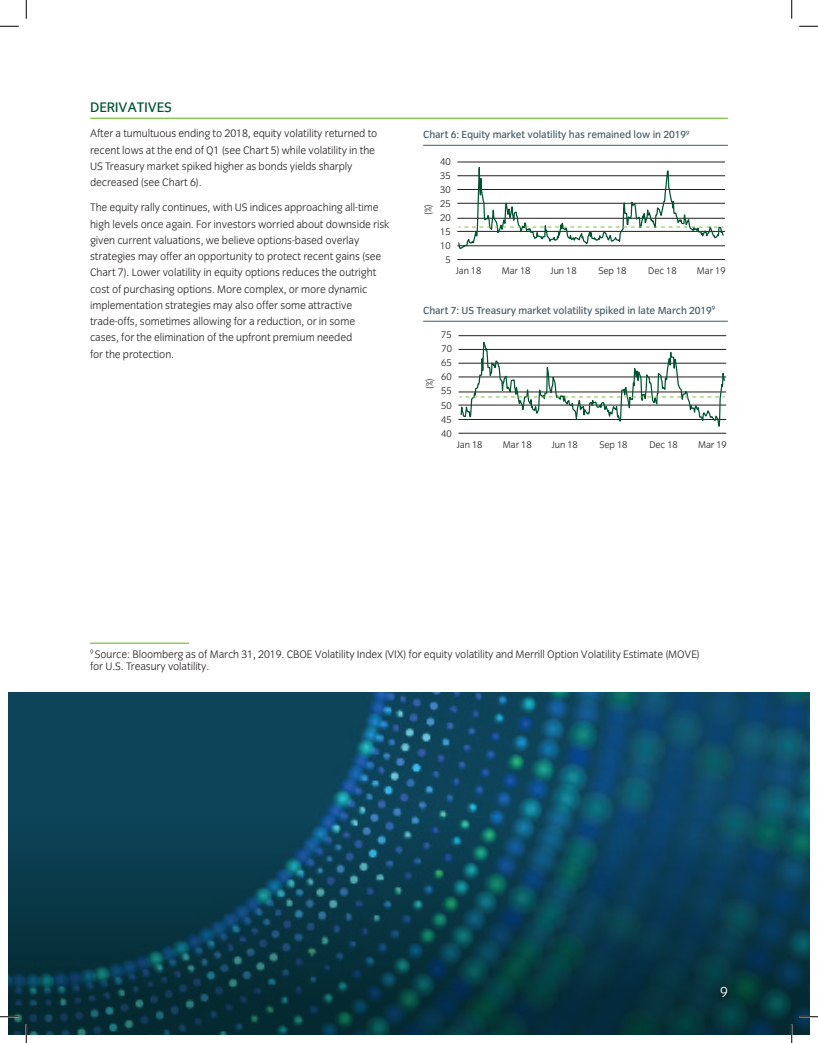
<style>
.page{position:relative;width:818px;height:1043px;background:#fff}
.page>*{position:absolute;margin:0;border:0;box-sizing:border-box;transform-origin:0 0}
._7__Page_Numbers_Le{font:15px "Congress Sans Light Std";color:#fff}
._5__Sub_heading_DGr{font:14.38px "Congress Sans Std";letter-spacing:-.01em;color:#005431}
._8__Black_Body_txt{font:11.25px/16.2px "Congress Sans Light Std";letter-spacing:-.01em;color:#231f20}
._12__Disclaimer_tex{font:11.25px/11.9px "Congress Sans Light Std";letter-spacing:-.01em;color:#231f20}
._10__Chart_Titles{font:10.62px "Congress Sans Std";letter-spacing:-.01em;color:#405968}
.t1{font:10px "Congress Sans Light Std";letter-spacing:-.01em;color:#231f20}
</style>
<div class="page">
<hr style="left:90px;top:118px;width:637px;height:1px;background:#79c142">
<hr style="left:423px;top:145px;width:304px;height:1px;background:#405968">
<hr style="left:423px;top:321px;width:304px;height:1px;background:#405968">
<hr style="left:457px;top:231px;width:268px;height:1px;background:#231f20">
<hr style="left:457px;top:203px;width:268px;height:1px;background:#231f20">
<hr style="left:457px;top:175px;width:268px;height:1px;background:#231f20">
<hr style="left:457px;top:245px;width:268px;height:1px;background:#231f20">
<hr style="left:457px;top:259px;width:268px;height:1px;background:#231f20">
<hr style="left:457px;top:162px;width:268px;height:1px;background:#231f20">
<hr style="left:457px;top:218px;width:268px;height:1px;background:#231f20">
<hr style="left:457px;top:189px;width:268px;height:1px;background:#231f20">
<svg style="left:457px;top:144px;width:267px;height:105px"></svg>
<hr style="left:458px;top:405px;width:268px;height:1px;background:#231f20">
<hr style="left:458px;top:377px;width:268px;height:1px;background:#231f20">
<hr style="left:458px;top:349px;width:268px;height:1px;background:#231f20">
<hr style="left:458px;top:419px;width:268px;height:1px;background:#231f20">
<hr style="left:458px;top:433px;width:268px;height:1px;background:#231f20">
<hr style="left:458px;top:335px;width:268px;height:1px;background:#231f20">
<hr style="left:458px;top:392px;width:268px;height:1px;background:#231f20">
<hr style="left:458px;top:363px;width:268px;height:1px;background:#231f20">
<svg style="left:460px;top:335px;width:265px;height:99px"></svg>
<svg style="left:9px;top:693px;width:800px;height:341px;background:#0b4155"></svg>
<hr style="left:90px;top:642px;width:99px;height:2px;background:#79c142">
<svg style="left:0;top:25px;width:19px;height:2px"></svg>
<svg style="left:799px;top:25px;width:19px;height:2px"></svg>
<svg style="left:0;top:1015px;width:19px;height:2px"></svg>
<svg style="left:799px;top:1015px;width:19px;height:2px"></svg>
<svg style="left:25px;top:0;width:2px;height:19px"></svg>
<svg style="left:25px;top:1024px;width:2px;height:18px"></svg>
<svg style="left:791px;top:0;width:1px;height:19px"></svg>
<svg style="left:790px;top:1024px;width:2px;height:18px"></svg>
<p class="_5__Sub_heading_DGr" style="left:90px;top:100px;width:83px">DERIVATIVES</p>
<p class="_8__Black_Body_txt" style="left:90px;top:126px;width:289px">After a tumultuous ending to 2018, equity volatility returned to recent lows at the end of Q1 (see Chart 5) while volatility in the US Treasury market spiked higher as bonds yields sharply decreased (see Chart 6).</p>
<p class="_8__Black_Body_txt" style="left:90px;top:200px;width:301px">The equity rally continues, with US indices approaching all-time high levels once again. For investors worried about downside risk given current valuations, we believe options-based overlay strategies may offer an opportunity to protect recent gains (see Chart 7). Lower volatility in equity options reduces the outright cost of purchasing options. More complex, or more dynamic implementation strategies may also offer some attractive trade-offs, sometimes allowing for a reduction, or in some<br>cases, for the elimination of the upfront premium needed<br>for the protection.</p>
<p class="_10__Chart_Titles" style="left:423px;top:129px;width:268px">Chart 6: Equity market volatility has remained low in 2019<sup>9</sup></p>
<p class="t1" style="left:440px;top:156px;width:12px">40</p>
<p class="t1" style="left:440px;top:170px;width:12px">35</p>
<p class="t1" style="left:440px;top:184px;width:12px">30</p>
<p class="t1" style="left:440px;top:198px;width:12px">25</p>
<p class="t1" style="left:423px;top:215px;width:12px;rotate:-90deg">(%)</p>
<p class="t1" style="left:440px;top:212px;width:12px">20</p>
<p class="t1" style="left:440px;top:226px;width:12px">15</p>
<p class="t1" style="left:440px;top:240px;width:12px">10</p>
<p class="t1" style="left:445px;top:254px;width:7px">5</p>
<p class="t1" style="left:456px;top:265px;width:27px">Jan 18</p>
<p class="t1" style="left:697px;top:265px;width:30px">Mar 19</p>
<p class="t1" style="left:501px;top:265px;width:30px">Mar 18</p>
<p class="t1" style="left:550px;top:265px;width:27px">Jun 18</p>
<p class="t1" style="left:598px;top:265px;width:29px">Sep 18</p>
<p class="t1" style="left:648px;top:265px;width:30px">Dec 18</p>
<p class="_10__Chart_Titles" style="left:423px;top:304px;width:293px">Chart 7: US Treasury market volatility spiked in late March 2019<sup>9</sup></p>
<p class="t1" style="left:441px;top:329px;width:12px">75</p>
<p class="t1" style="left:441px;top:343px;width:12px">70</p>
<p class="t1" style="left:441px;top:357px;width:12px">65</p>
<p class="t1" style="left:441px;top:371px;width:12px">60</p>
<p class="t1" style="left:424px;top:388px;width:12px;rotate:-90deg">(%)</p>
<p class="t1" style="left:441px;top:386px;width:12px">55</p>
<p class="t1" style="left:441px;top:400px;width:12px">50</p>
<p class="t1" style="left:441px;top:414px;width:12px">45</p>
<p class="t1" style="left:441px;top:428px;width:12px">40</p>
<p class="t1" style="left:457px;top:439px;width:27px">Jan 18</p>
<p class="t1" style="left:698px;top:439px;width:30px">Mar 19</p>
<p class="t1" style="left:503px;top:439px;width:30px">Mar 18</p>
<p class="t1" style="left:551px;top:439px;width:27px">Jun 18</p>
<p class="t1" style="left:599px;top:439px;width:29px">Sep 18</p>
<p class="t1" style="left:649px;top:439px;width:30px">Dec 18</p>
<p class="_12__Disclaimer_tex" style="left:90px;top:648px;width:611px"><sup>9</sup> Source: Bloomberg as of March 31, 2019. CBOE Volatility Index (VIX) for equity volatility and Merrill Option Volatility Estimate (MOVE) for U.S. Treasury volatility.</p>
<p class="_7__Page_Numbers_Le" style="left:720px;top:983px;width:9px">9</p>
</div>
